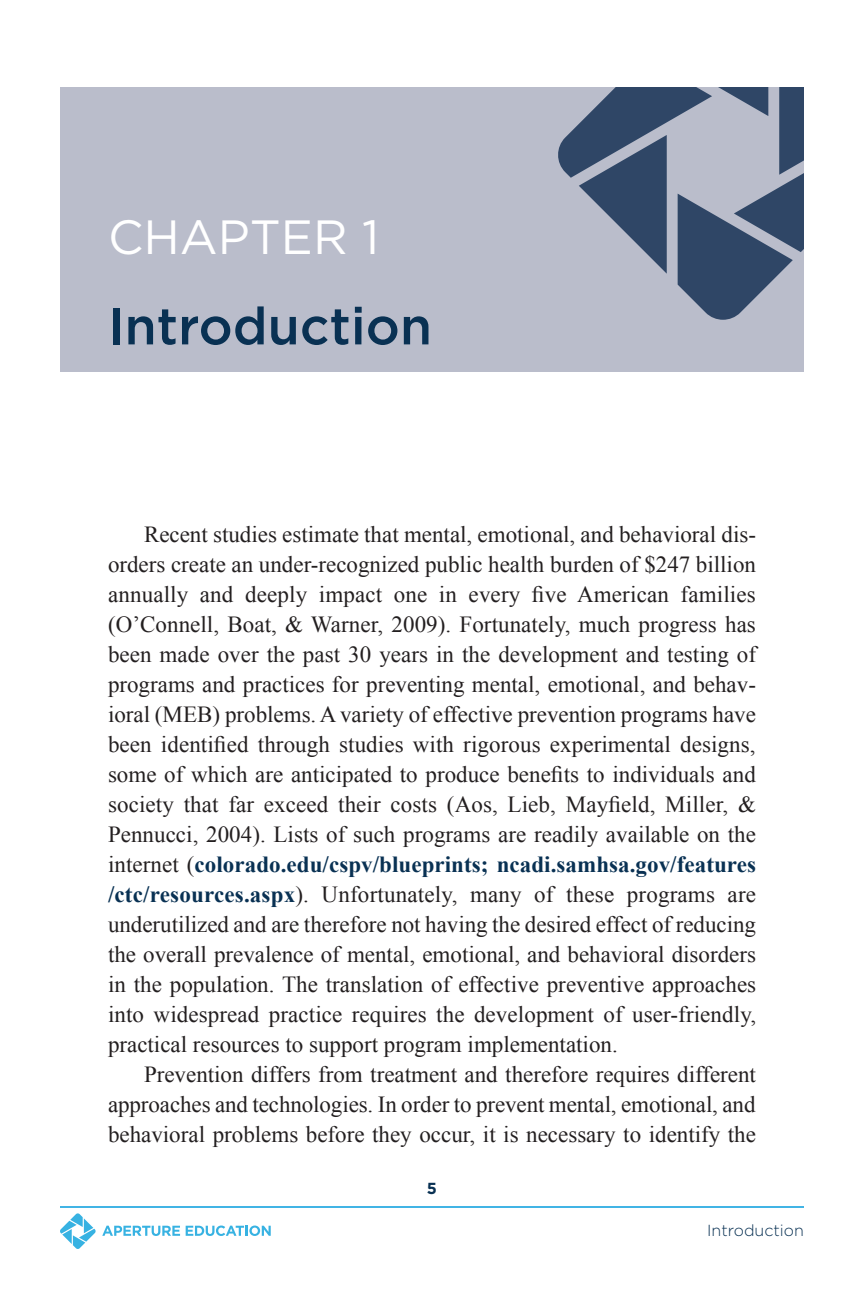
<style>
.page{position:relative;width:864px;height:1296px;background:#fff}
.page>*{position:absolute;margin:0;border:0;box-sizing:border-box;transform-origin:0 0}
.t1{font:500 52px "Gotham";color:#093153}
.t2{font:48px "Gotham";color:#fff}
.t3{font:23px/30px "Times New Roman";color:#231f20;text-align:justify}
.t4{font:300 16px "Gotham";color:#093153}
.t5{font:700 16px "Gotham";color:#093153}
.s1{font-weight:700;color:#093153}
</style>
<div class="page">
<hr style="left:60px;top:1206px;width:744px;height:2px;background:#41b4e5">
<svg style="left:60px;top:1213px;width:36px;height:36px"></svg>
<svg style="left:102px;top:1226px;width:78px;height:10px"></svg>
<svg style="left:186px;top:1226px;width:85px;height:10px"></svg>
<div style="left:60px;top:84px;width:744px;height:288px;background:#babdcb"></div>
<svg style="left:556px;top:86px;width:248px;height:234px"></svg>
<div style="left:60px;top:0;width:804px;height:86px;background:#fff"></div>
<h2 class="t2" style="left:108px;top:207px;width:273px">CHAPTER 1</h2>
<h1 class="t1" style="left:108px;top:292px;width:326px">Introduction</h1>
<p class="t3" style="left:108px;top:519px;width:650px;text-indent:36px">Recent studies estimate that mental, emotional, and behavioral dis&shy;orders create an under-recognized public health burden of $247 billion annually and deeply impact one in every five American families (O’Connell, Boat, &amp; Warner, 2009). Fortunately, much progress has been made over the past 30 years in the development and testing of programs and practices for preventing mental, emotional, and behav&shy;ioral (MEB) problems. A variety of effective prevention programs have been identified through studies with rigorous experimental designs, some of which are anticipated to produce benefits to individuals and society that far exceed their costs (Aos, Lieb, Mayfield, Miller, &amp; Pennucci, 2004). Lists of such programs are readily available on the internet (<span class="s1">colorado.edu/cspv/blueprints; ncadi.samhsa.gov/features /ctc/resources.aspx</span>). Unfortunately, many of these programs are underutilized and are therefore not having the desired effect of reducing the overall prevalence of mental, emotional, and behavioral dis orders in the population. The translation of effective preventive approaches into widespread practice requires the development of user-friendly, practical resources to support program implementation.</p>
<p class="t3" style="left:108px;top:1059px;width:650px;text-indent:36px">Prevention differs from treatment and therefore requires different approaches and technologies. In order to prevent mental, emotional, and behavioral problems before they occur, it is necessary to identify the</p>
<p class="t5" style="left:427px;top:1178px;width:12px">5</p>
<p class="t4" style="left:707px;top:1220px;width:98px">Introduction</p>
</div>
